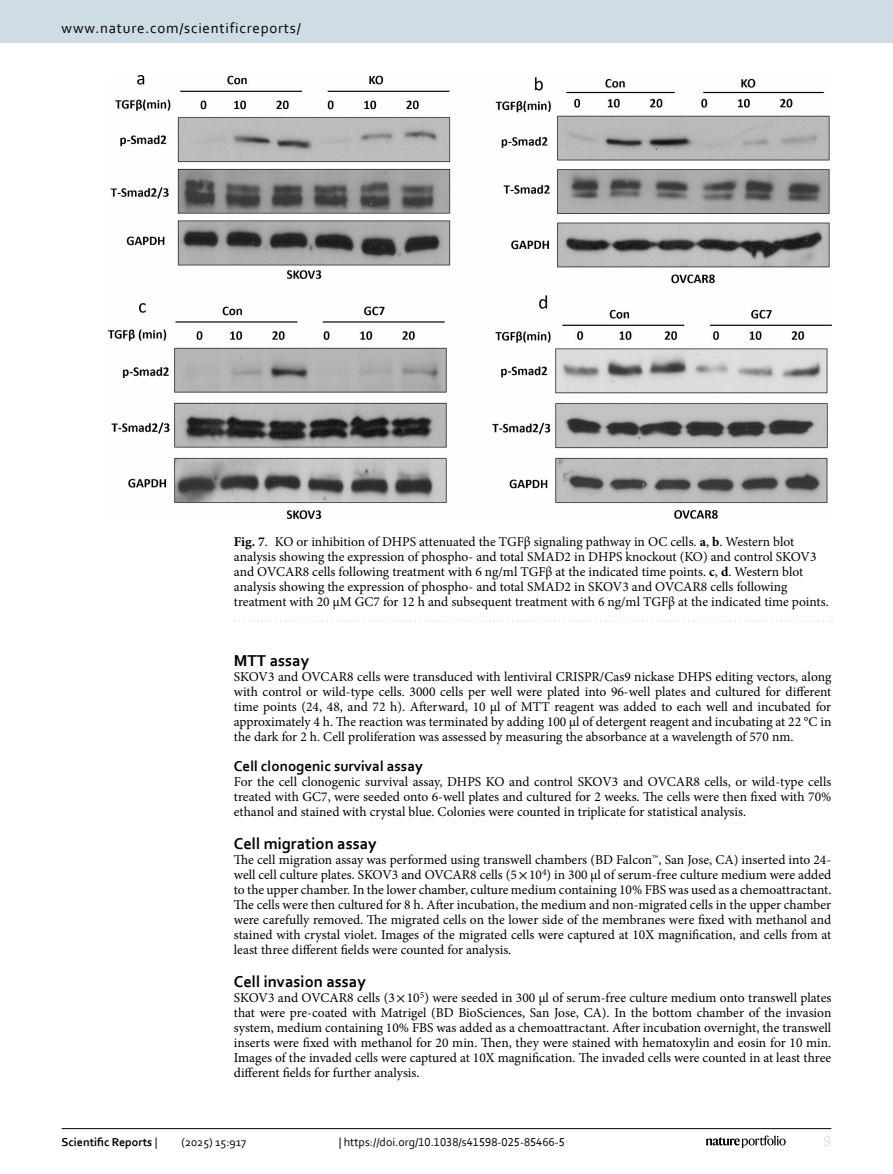
<style>
.page{position:relative;width:893px;height:1174px;background:#fff}
.page>*{position:absolute;margin:0;border:0;box-sizing:border-box;transform-origin:0 0}
.Head_1{font:700 16.5px "Corbel";color:#000}
.t1{font:15px "Corbel";letter-spacing:.05em;color:#000}
.Head_2{font:700 15px "Corbel";color:#000}
.t2{font:15px "Corbel";color:#d9e4eb}
.Body_Text{font:13.5px/15px "Minion Pro";color:#000;text-align:justify}
.Figure_Caption{font:13.5px/15px "Minion Pro";letter-spacing:-.005em;color:#000}
.t3{font:12px "Corbel";color:#000}
.t4{font:700 12px "Corbel";color:#000}
.s1{font-weight:700}
.s2{font-family:"STIX"}
.s3{font-weight:400}
</style>
<div class="page">
<img style="left:108px;top:76px;width:723px;height:442px">
<svg style="left:235px;top:620px;width:597px;height:2px"></svg>
<hr style="left:62px;top:1128px;width:769px;height:1px;background:#000">
<svg style="left:706px;top:1135px;width:80px;height:12px"></svg>
<div style="left:0;top:0;width:893px;height:43px;background:#cedde4"></div>
<p class="t1" style="left:62px;top:18px;width:241px">www.nature.com/scientificreports/</p>
<p class="Figure_Caption" style="left:234px;top:534px;width:596px"><span class="s1">Fig. 7</span>. KO or inhibition of DHPS attenuated the TGFβ signaling pathway in OC cells. <span class="s1">a</span>, <span class="s1">b</span>. Western blot analysis showing the expression of phospho- and total SMAD2 in DHPS knockout (KO) and control SKOV3 and OVCAR8 cells following treatment with 6 ng/ml TGFβ at the indicated time points. <span class="s1">c</span>, <span class="s1">d</span>. Western blot analysis showing the expression of phospho- and total SMAD2 in SKOV3 and OVCAR8 cells following treatment with 20 µM GC7 for 12 h and subsequent treatment with 6 ng/ml TGFβ at the indicated time points.</p>
<p class="Head_1" style="left:234px;top:650px;width:77px">MTT assay</p>
<p class="Body_Text" style="left:234px;top:669px;width:599px">SKOV3 and OVCAR8 cells were transduced with lentiviral CRISPR/Cas9 nickase DHPS editing vectors, along with control or wild-type cells. 3000 cells per well were plated into 96-well plates and cultured for different time points (24, 48, and 72 h). Afterward, 10 µl of MTT reagent was added to each well and incubated for approximately 4 h. The reaction was terminated by adding 100 µl of detergent reagent and incubating at 22 °C in the dark for 2 h. Cell proliferation was assessed by measuring the absorbance at a wavelength of 570 nm.</p>
<p class="Head_2" style="left:234px;top:757px;width:190px">Cell clonogenic survival assay</p>
<p class="Body_Text" style="left:234px;top:774px;width:599px">For the cell clonogenic survival assay, DHPS KO and control SKOV3 and OVCAR8 cells, or wild-type cells treated with GC7, were seeded onto 6-well plates and cultured for 2 weeks. The cells were then fixed with 70% ethanol and stained with crystal blue. Colonies were counted in triplicate for statistical analysis.</p>
<p class="Head_1" style="left:234px;top:833px;width:144px">Cell migration assay</p>
<p class="Body_Text" style="left:234px;top:852px;width:599px">The cell migration assay was performed using transwell chambers (BD Falcon™, San Jose, CA) inserted into 24- well cell culture plates. SKOV3 and OVCAR8 cells (5<span class="s2">×</span>10<sup>4</sup>) in 300 µl of serum-free culture medium were added to the upper chamber. In the lower chamber, culture medium containing 10% FBS was used as a chemoattractant.<br>The cells were then cultured for 8 h. After incubation, the medium and non-migrated cells in the upper chamber were carefully removed. The migrated cells on the lower side of the membranes were fixed with methanol and stained with crystal violet. Images of the migrated cells were captured at 10X magnification, and cells from at least three different fields were counted for analysis.</p>
<p class="Head_1" style="left:234px;top:971px;width:133px">Cell invasion assay</p>
<p class="Body_Text" style="left:234px;top:990px;width:599px">SKOV3 and OVCAR8 cells (3<span class="s2">×</span>10<sup>5</sup>) were seeded in 300 µl of serum-free culture medium onto transwell plates that were pre-coated with Matrigel (BD BioSciences, San Jose, CA). In the bottom chamber of the invasion system, medium containing 10% FBS was added as a chemoattractant. After incubation overnight, the transwell inserts were fixed with methanol for 20 min. Then, they were stained with hematoxylin and eosin for 10 min.<br>Images of the invaded cells were captured at 10X magnification. The invaded cells were counted in at least three different fields for further analysis.</p>
<p class="t4" style="left:62px;top:1134px;width:97px">Scientific Reports <span class="s3">|</span></p>
<p class="t3" style="left:181px;top:1134px;width:66px">(2025) 15:917</p>
<p class="t3" style="left:339px;top:1134px;width:228px">| https://doi.org/10.1038/s41598-025-85466-5</p>
<p class="t2" style="left:824px;top:1132px;width:9px">9</p>
</div>
